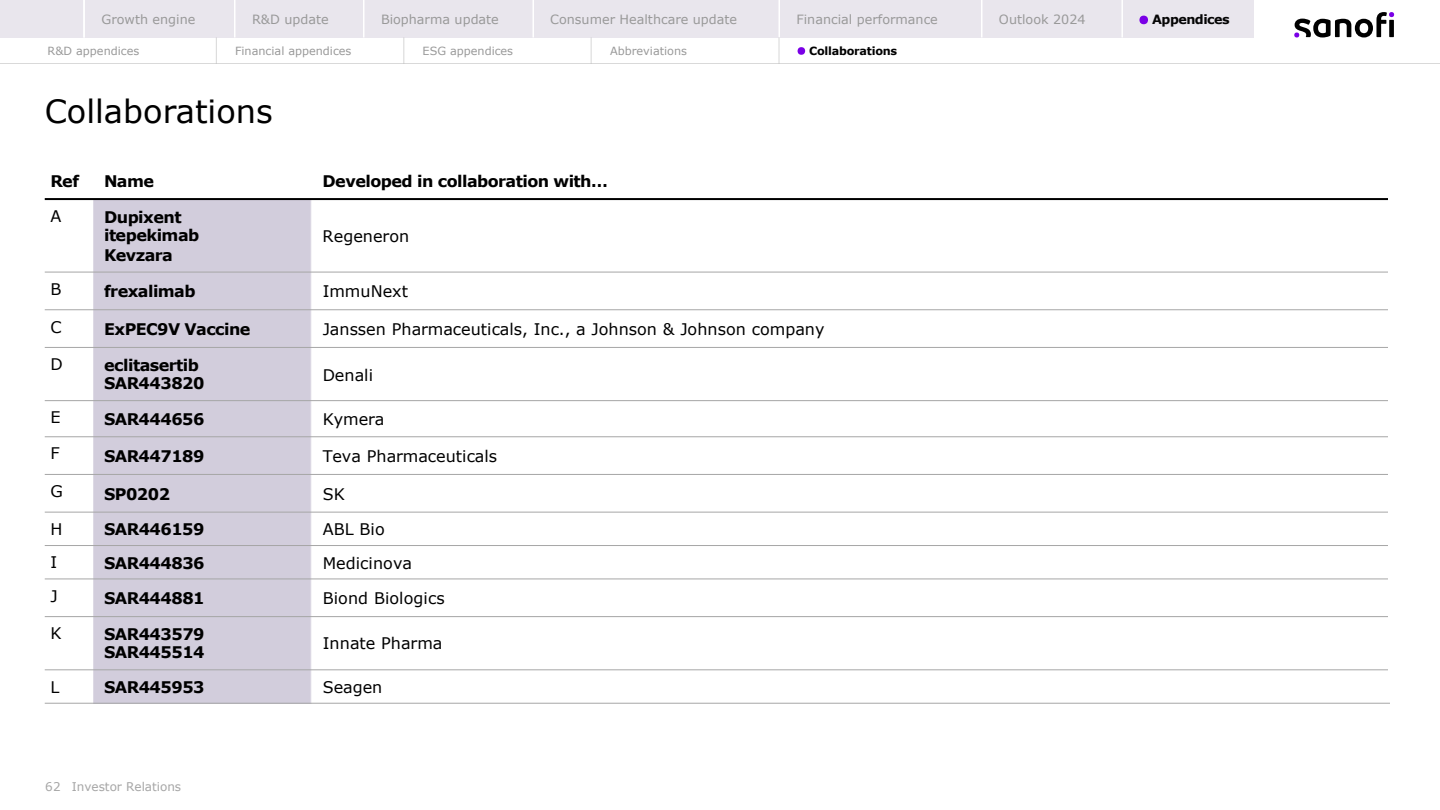
<style>
.page{position:relative;width:1440px;height:810px;background:#fff}
.page>*{position:absolute;margin:0;border:0;box-sizing:border-box;transform-origin:0 0}
.t1{font:32.03px "Verdana";color:#000}
.t2{font:700 15.98px/18.2px "Verdana";letter-spacing:-.035em;color:#000}
.t3{font:15.98px "Verdana";color:#000}
.t4{font:12.75px "Verdana";color:#999}
.t5{font:700 12.75px "Verdana";letter-spacing:-.04em;color:#050505}
.t6{font:12px "Verdana";color:#a6a6a6}
.t7{font:11.25px "Verdana";color:#999}
.t8{font:700 11.25px "Verdana";letter-spacing:-.02em;color:#000}
</style>
<div class="page">
<div style="left:93px;top:199px;width:218px;height:73px;background:#d2cddc"></div>
<div style="left:93px;top:272px;width:218px;height:38px;background:#d2cddc"></div>
<div style="left:93px;top:310px;width:218px;height:37px;background:#d2cddc"></div>
<div style="left:93px;top:347px;width:218px;height:54px;background:#d2cddc"></div>
<div style="left:93px;top:401px;width:218px;height:36px;background:#d2cddc"></div>
<div style="left:93px;top:437px;width:218px;height:37px;background:#d2cddc"></div>
<div style="left:93px;top:474px;width:218px;height:38px;background:#d2cddc"></div>
<div style="left:93px;top:512px;width:218px;height:34px;background:#d2cddc"></div>
<div style="left:93px;top:546px;width:218px;height:33px;background:#d2cddc"></div>
<div style="left:93px;top:579px;width:218px;height:38px;background:#d2cddc"></div>
<div style="left:93px;top:617px;width:218px;height:53px;background:#d2cddc"></div>
<div style="left:93px;top:670px;width:218px;height:33px;background:#d2cddc"></div>
<hr style="left:45px;top:198px;width:1345px;height:2px;background:#000">
<hr style="left:45px;top:272px;width:1345px;height:1px;background:#a6a6a6">
<hr style="left:45px;top:309px;width:1345px;height:1px;background:#a6a6a6">
<hr style="left:45px;top:347px;width:1345px;height:1px;background:#a6a6a6">
<hr style="left:45px;top:400px;width:1345px;height:1px;background:#a6a6a6">
<hr style="left:45px;top:436px;width:1345px;height:1px;background:#a6a6a6">
<hr style="left:45px;top:474px;width:1345px;height:1px;background:#a6a6a6">
<hr style="left:45px;top:512px;width:1345px;height:1px;background:#a6a6a6">
<hr style="left:45px;top:545px;width:1345px;height:1px;background:#a6a6a6">
<hr style="left:45px;top:578px;width:1345px;height:1px;background:#a6a6a6">
<hr style="left:45px;top:616px;width:1345px;height:1px;background:#a6a6a6">
<hr style="left:45px;top:669px;width:1345px;height:1px;background:#a6a6a6">
<hr style="left:1388px;top:161px;width:2px;height:543px;background:#fff">
<hr style="left:45px;top:703px;width:1345px;height:1px;background:#a6a6a6">
<div style="left:0;top:0;width:1254px;height:38px;background:#e9e6ed"></div>
<div style="left:1139px;top:16px;width:9px;height:8px;background:#7a00e6;border-radius:50%"></div>
<hr style="left:83px;top:0;width:2px;height:38px;background:#fff">
<hr style="left:234px;top:0;width:2px;height:38px;background:#fff">
<hr style="left:363px;top:0;width:1px;height:38px;background:#fff">
<hr style="left:778px;top:0;width:2px;height:38px;background:#fff">
<hr style="left:532px;top:0;width:2px;height:38px;background:#fff">
<hr style="left:981px;top:0;width:1px;height:38px;background:#fff">
<hr style="left:1121px;top:0;width:2px;height:38px;background:#fff">
<svg style="left:1294px;top:12px;width:100px;height:25px"></svg>
<div style="left:798px;top:47px;width:7px;height:8px;background:#7a00e6;border-radius:50%"></div>
<hr style="left:0;top:63px;width:1440px;height:1px;background:#999">
<svg style="left:216px;top:38px;width:1px;height:26px"></svg>
<svg style="left:404px;top:38px;width:1px;height:26px"></svg>
<svg style="left:591px;top:38px;width:1px;height:26px"></svg>
<svg style="left:779px;top:38px;width:1px;height:26px"></svg>
<p class="t4" style="left:102px;top:11px;width:95px">Growth engine</p>
<p class="t4" style="left:252px;top:11px;width:78px">R&amp;D update</p>
<p class="t4" style="left:381px;top:11px;width:119px">Biopharma update</p>
<p class="t4" style="left:550px;top:11px;width:188px">Consumer Healthcare update</p>
<p class="t4" style="left:796px;top:11px;width:143px">Financial performance</p>
<p class="t4" style="left:999px;top:11px;width:88px">Outlook 2024</p>
<p class="t5" style="left:1152px;top:11px;width:79px">Appendices</p>
<p class="t7" style="left:48px;top:44px;width:93px">R&amp;D appendices</p>
<p class="t7" style="left:235px;top:44px;width:118px">Financial appendices</p>
<p class="t7" style="left:423px;top:44px;width:92px">ESG appendices</p>
<p class="t7" style="left:610px;top:44px;width:79px">Abbreviations</p>
<p class="t8" style="left:809px;top:43px;width:90px">Collaborations</p>
<h1 class="t1" style="left:45px;top:89px;width:230px">Collaborations</h1>
<p class="t2" style="left:50px;top:171px;width:30px">Ref</p>
<p class="t2" style="left:104px;top:171px;width:52px">Name</p>
<p class="t2" style="left:323px;top:171px;width:287px">Developed in collaboration with…</p>
<p class="t3" style="left:50px;top:205px;width:12px">A</p>
<p class="t2" style="left:104px;top:207px;width:97px">Dupixent itepekimab</p>
<p class="t2" style="left:104px;top:245px;width:70px">Kevzara</p>
<p class="t3" style="left:323px;top:225px;width:88px">Regeneron</p>
<p class="t3" style="left:50px;top:278px;width:12px">B</p>
<p class="t2" style="left:104px;top:282px;width:93px">frexalimab</p>
<p class="t3" style="left:323px;top:280px;width:87px">ImmuNext</p>
<p class="t3" style="left:50px;top:316px;width:13px">C</p>
<p class="t2" style="left:104px;top:320px;width:148px">ExPEC9V Vaccine</p>
<p class="t3" style="left:323px;top:318px;width:503px">Janssen Pharmaceuticals, Inc., a Johnson &amp; Johnson company</p>
<p class="t3" style="left:50px;top:353px;width:14px">D</p>
<p class="t2" style="left:104px;top:356px;width:102px;line-height:17.8px">eclitasertib<br>SAR443820</p>
<p class="t3" style="left:323px;top:364px;width:52px">Denali</p>
<p class="t3" style="left:50px;top:407px;width:12px">E</p>
<p class="t2" style="left:104px;top:410px;width:102px">SAR444656</p>
<p class="t3" style="left:323px;top:408px;width:63px">Kymera</p>
<p class="t3" style="left:51px;top:443px;width:11px">F</p>
<p class="t2" style="left:104px;top:447px;width:102px">SAR447189</p>
<p class="t3" style="left:323px;top:445px;width:176px">Teva Pharmaceuticals</p>
<p class="t3" style="left:51px;top:480px;width:14px">G</p>
<p class="t2" style="left:104px;top:484px;width:67px">SP0202</p>
<p class="t3" style="left:323px;top:483px;width:24px">SK</p>
<p class="t3" style="left:51px;top:518px;width:14px">H</p>
<p class="t2" style="left:104px;top:520px;width:102px">SAR446159</p>
<p class="t3" style="left:323px;top:518px;width:63px">ABL Bio</p>
<p class="t3" style="left:51px;top:552px;width:8px">I</p>
<p class="t2" style="left:104px;top:554px;width:102px">SAR444836</p>
<p class="t3" style="left:323px;top:552px;width:91px">Medicinova</p>
<p class="t3" style="left:51px;top:585px;width:9px">J</p>
<p class="t2" style="left:104px;top:589px;width:102px">SAR444881</p>
<p class="t3" style="left:323px;top:588px;width:123px">Biond Biologics</p>
<p class="t3" style="left:51px;top:623px;width:13px">K</p>
<p class="t2" style="left:104px;top:625px;width:102px">SAR443579<br>SAR445514</p>
<p class="t3" style="left:323px;top:633px;width:121px">Innate Pharma</p>
<p class="t3" style="left:51px;top:676px;width:10px">L</p>
<p class="t2" style="left:104px;top:678px;width:102px">SAR445953</p>
<p class="t3" style="left:323px;top:676px;width:61px">Seagen</p>
<p class="t6" style="left:45px;top:778px;width:137px">62 Investor Relations</p>
</div>
